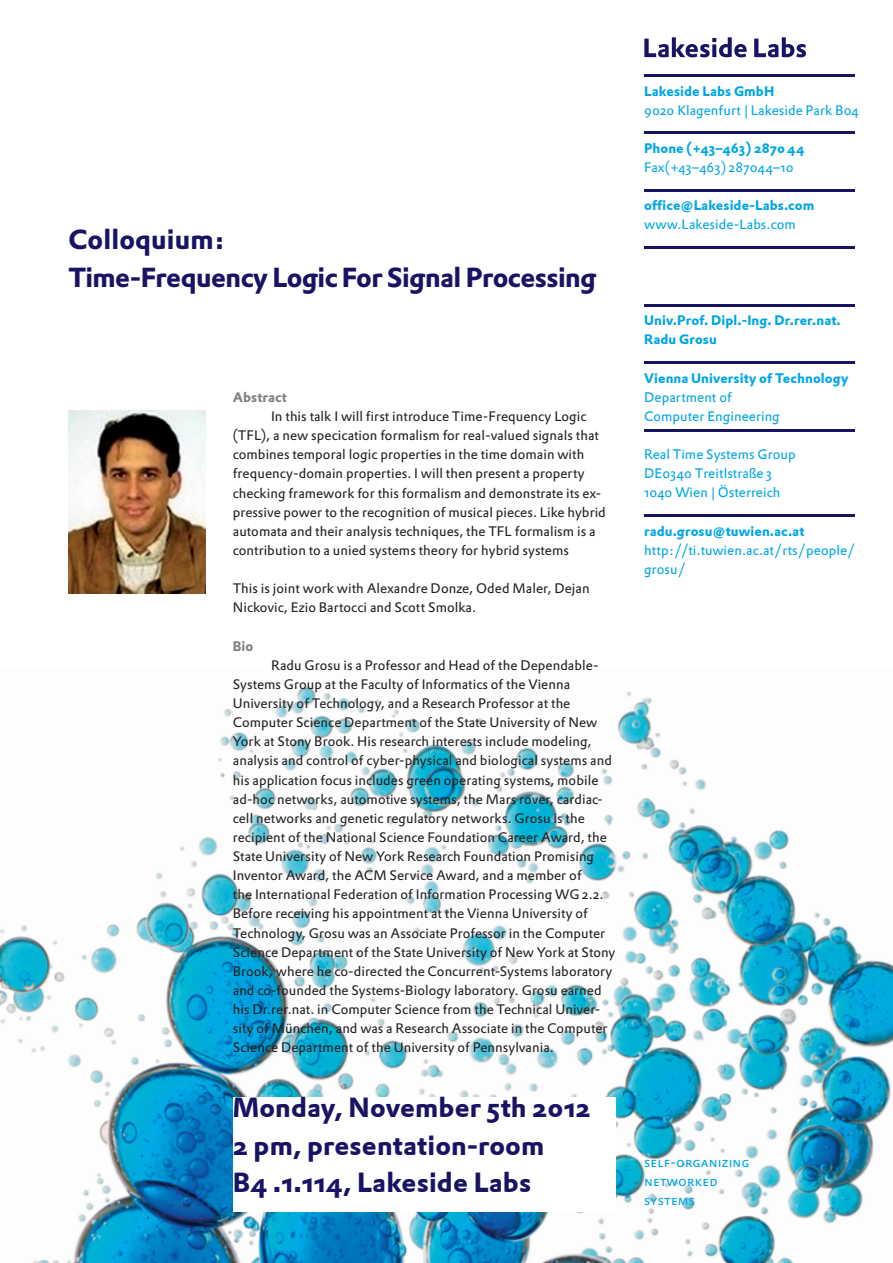
<style>
.page{position:relative;width:893px;height:1263px;background:#fff}
.page>*{position:absolute;margin:0;border:0;box-sizing:border-box;transform-origin:0 0}
.t1{font:700 27px/37.5px "DTL Prokyon ST";letter-spacing:.005em;color:#191364}
.t2{font:27px/38.2px "DTL Prokyon ST Bold";letter-spacing:-.02em;color:#191364}
.t3{font:13.5px/19.2px "DTL Prokyon ST";letter-spacing:.005em;color:#231f20}
.t4{font:700 13.5px/19.2px "DTL Prokyon ST";letter-spacing:.005em;color:#00a6e4}
.t5{font:13.5px/19.2px "DTL Prokyon ST";letter-spacing:.005em;color:#00a6e4}
.t6{font:13.5px "DTL Prokyon ST";letter-spacing:.005em;color:#00a6e4}
.t7{font:13.5px/19.2px "DTL Prokyon T Caps";letter-spacing:.01em;color:#00a6e4}
.t8{font:13.5px "DTL Prokyon ST Bold";letter-spacing:.005em;color:#00a6e4}
.t9{font:13.5px "DTL Prokyon ST Bold";letter-spacing:.005em;color:#808285}
.s1{font-style:inherit}
</style>
<div class="page">
<img style="left:0;top:686px;width:893px;height:577px">
<svg style="left:644px;top:37px;width:162px;height:20px"></svg>
<hr style="left:644px;top:74px;width:211px;height:3px;background:#191364">
<hr style="left:644px;top:132px;width:211px;height:2px;background:#191364">
<hr style="left:644px;top:189px;width:211px;height:2px;background:#191364">
<hr style="left:644px;top:247px;width:211px;height:2px;background:#191364">
<hr style="left:644px;top:304px;width:211px;height:2px;background:#191364">
<hr style="left:644px;top:361px;width:211px;height:3px;background:#191364">
<hr style="left:644px;top:429px;width:211px;height:3px;background:#191364">
<hr style="left:644px;top:515px;width:211px;height:2px;background:#191364">
<div style="left:233px;top:1097px;width:382px;height:115px;background:#fff"></div>
<img style="left:68px;top:410px;width:138px;height:183px">
<h1 class="t2" style="left:68px;top:220px;width:530px">Colloquium:<br>Time-Frequency Logic For Signal Processing</h1>
<p class="t9" style="left:233px;top:388px;width:55px">Abstract</p>
<p class="t3" style="left:233px;top:406px;width:375px;text-indent:38px">In this talk I will first introduce Time-Frequency Logic (TFL), a new specication formalism for real-valued signals that combines temporal logic properties in the time domain with frequency-domain properties. I will then present a property checking framework for this formalism and demonstrate its ex&shy;pressive power to the recognition of musical pieces. Like hybrid automata and their analysis techniques, the TFL formalism is a contribution to a unied systems theory for hybrid systems</p>
<p class="t3" style="left:233px;top:579px;width:358px">This is joint work with Alexandre Donze, Oded Maler, Dejan<br>Nickovic, Ezio Bartocci and Scott Smolka.</p>
<p class="t9" style="left:233px;top:637px;width:22px">Bio</p>
<p class="t3" style="left:233px;top:655px;width:384px;text-indent:38px">Radu Grosu is a Professor and Head of the Dependable-Systems Group at the Faculty of Informatics of the Vienna University of Technology, and a Research Professor at the Computer Science Department of the State University of New York at Stony Brook. His research interests include modeling, analysis and control of cyber-physical and biological systems and his application focus includes green operating systems, mobile ad-hoc networks, automotive systems, the Mars rover, cardiac&shy;cell networks and genetic regulatory networks. Grosu is the recipient of the National Science Foundation Career Award, the State University of New York Research Foundation Promising Inventor Award, the ACM Service Award, and a member of<br>the International Federation of Information Processing WG 2.2.<br>Before receiving his appointment at the Vienna University of Technology, Grosu was an Associate Professor in the Computer Science Department of the State University of New York at Stony Brook, where he co-directed the Concurrent-Systems laboratory and co-founded the Systems-Biology laboratory. Grosu earned his Dr.rer.nat. in Computer Science from the Technical Univer&shy;sity of München, and was a Research Associate in the Computer Science Department of the University of Pennsylvania.</p>
<h1 class="t1" style="left:233px;top:1089px;width:359px">Monday, November 5th 2012<br>2 pm, presentation-room<br>B4 .1.114, Lakeside Labs</h1>
<p class="t8" style="left:644px;top:82px;width:132px">Lakeside Labs GmbH</p>
<p class="t6" style="left:644px;top:101px;width:216px">9020 Klagenfurt | Lakeside Park B04</p>
<p class="t4" style="left:644px;top:138px;width:162px">Phone (+43–463) 2870 44</p>
<p class="t6" style="left:644px;top:158px;width:151px">Fax(+43–463) 287044–10</p>
<p class="t4" style="left:644px;top:196px;width:172px">office@Lakeside-Labs.com</p>
<p class="t6" style="left:644px;top:216px;width:153px">www.Lakeside-Labs.com</p>
<p class="t4" style="left:644px;top:311px;width:198px">Univ.Prof. Dipl.-Ing. Dr.rer.nat.<br>Radu Grosu</p>
<p class="t4" style="left:644px;top:368px;width:206px">Vienna University of Technology</p>
<p class="t5" style="left:644px;top:387px;width:137px">Department of<br>Computer Engineering</p>
<p class="t5" style="left:644px;top:445px;width:153px">Real Time Systems Group<br>DE0340 Treitlstraße 3<br>1040 Wien <span class="s1">|</span> Österreich</p>
<p class="t4" style="left:644px;top:521px;width:162px">radu.grosu@tuwien.ac.at</p>
<p class="t5" style="left:644px;top:540px;width:213px">http://ti.tuwien.ac.at/rts/people/ grosu/</p>
<p class="t7" style="left:644px;top:1153px;width:107px">self-organizing networked systems</p>
</div>
